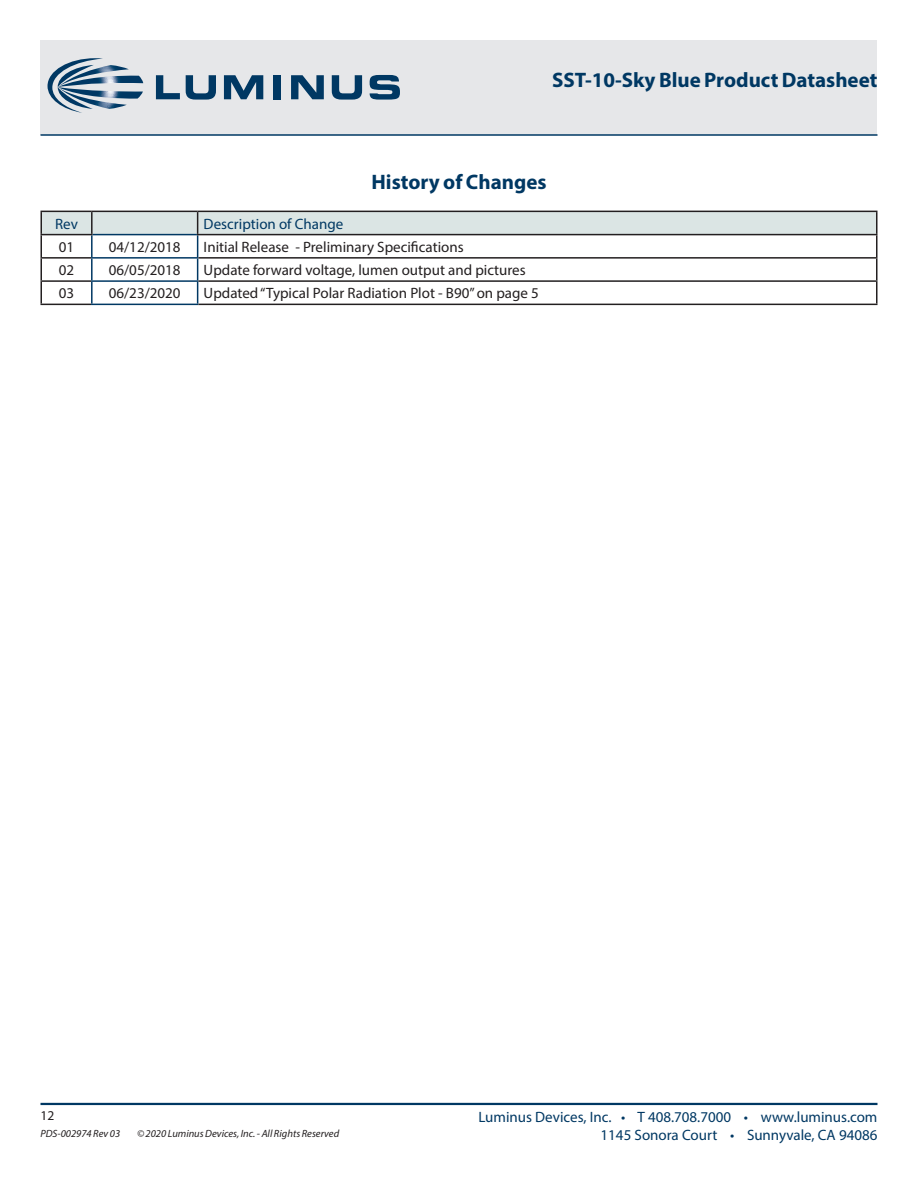
<style>
.page{position:relative;width:918px;height:1188px;background:#fff}
.page>*{position:absolute;margin:0;border:0;box-sizing:border-box;transform-origin:0 0}
.DS_Title1{font:700 21px "Myriad Pro";color:#003863}
.t1{font:15px "Myriad Pro";color:#231f20}
.t2{font:15px "Myriad Pro";color:#003863}
.zzFooterRight2{font:13.5px "Myriad Pro";color:#231f20}
.zzFooterRight1{font:italic 10.5px "Myriad Pro";color:#231f20}
</style>
<div class="page">
<div style="left:40px;top:40px;width:838px;height:95px;background:#e6e7e9"></div>
<hr style="left:40px;top:1103px;width:838px;height:2px;background:#003863">
<hr style="left:40px;top:134px;width:838px;height:2px;background:#003863">
<svg style="left:48px;top:58px;width:95px;height:55px"></svg>
<svg style="left:156px;top:75px;width:24px;height:24px"></svg>
<svg style="left:186px;top:75px;width:30px;height:25px"></svg>
<svg style="left:224px;top:75px;width:39px;height:24px"></svg>
<div style="left:273px;top:75px;width:8px;height:24px;background:#003863"></div>
<svg style="left:291px;top:75px;width:33px;height:24px"></svg>
<svg style="left:332px;top:75px;width:30px;height:25px"></svg>
<svg style="left:370px;top:75px;width:30px;height:25px"></svg>
<hr style="left:91px;top:304px;width:107px;height:1px;background:#003863">
<svg style="left:42px;top:212px;width:834px;height:92px"></svg>
<hr style="left:40px;top:211px;width:52px;height:1px;background:#231f20">
<hr style="left:40px;top:212px;width:2px;height:22px;background:#231f20">
<hr style="left:92px;top:211px;width:106px;height:1px;background:#231f20">
<hr style="left:198px;top:211px;width:679px;height:1px;background:#231f20">
<hr style="left:876px;top:212px;width:2px;height:22px;background:#231f20">
<hr style="left:40px;top:234px;width:53px;height:1px;background:#231f20">
<hr style="left:40px;top:235px;width:2px;height:22px;background:#231f20">
<hr style="left:197px;top:234px;width:680px;height:1px;background:#231f20">
<hr style="left:876px;top:235px;width:2px;height:22px;background:#231f20">
<hr style="left:40px;top:257px;width:51px;height:2px;background:#231f20">
<hr style="left:40px;top:259px;width:2px;height:21px;background:#231f20">
<hr style="left:198px;top:257px;width:679px;height:2px;background:#231f20">
<hr style="left:876px;top:259px;width:2px;height:21px;background:#231f20">
<hr style="left:40px;top:280px;width:51px;height:2px;background:#231f20">
<hr style="left:40px;top:282px;width:2px;height:22px;background:#231f20">
<hr style="left:198px;top:280px;width:679px;height:2px;background:#231f20">
<hr style="left:876px;top:282px;width:2px;height:22px;background:#231f20">
<hr style="left:40px;top:304px;width:51px;height:1px;background:#231f20">
<hr style="left:198px;top:304px;width:679px;height:1px;background:#231f20">
<p class="DS_Title1" style="left:552px;top:67px;width:327px">SST-10-Sky Blue Product Datasheet</p>
<p class="DS_Title1" style="left:371px;top:168px;width:177px">History of Changes</p>
<p class="t2" style="left:55px;top:214px;width:24px">Rev</p>
<p class="t2" style="left:204px;top:214px;width:141px">Description of Change</p>
<p class="t1" style="left:59px;top:238px;width:17px">01</p>
<p class="t1" style="left:109px;top:238px;width:73px">04/12/2018</p>
<p class="t1" style="left:204px;top:238px;width:262px">Initial Release - Preliminary Specifications</p>
<p class="t1" style="left:59px;top:261px;width:17px">02</p>
<p class="t1" style="left:109px;top:261px;width:73px">06/05/2018</p>
<p class="t1" style="left:204px;top:261px;width:324px">Update forward voltage, lumen output and pictures</p>
<p class="t1" style="left:59px;top:284px;width:17px">03</p>
<p class="t1" style="left:109px;top:284px;width:73px">06/23/2020</p>
<p class="t1" style="left:204px;top:284px;width:337px">Updated “Typical Polar Radiation Plot - B90” on page 5</p>
<p class="zzFooterRight2" style="left:40px;top:1107px;width:15px">12</p>
<p class="zzFooterRight1" style="left:40px;top:1127px;width:81px">PDS-002974 Rev 03</p>
<p class="zzFooterRight1" style="left:137px;top:1127px;width:204px">© 2020 Luminus Devices, Inc. - All Rights Reserved</p>
<p class="t2" style="left:478px;top:1108px;width:401px">Luminus Devices, Inc. • T 408.708.7000 • www.luminus.com</p>
<p class="t2" style="left:601px;top:1126px;width:278px">1145 Sonora Court • Sunnyvale, CA 94086</p>
</div>
